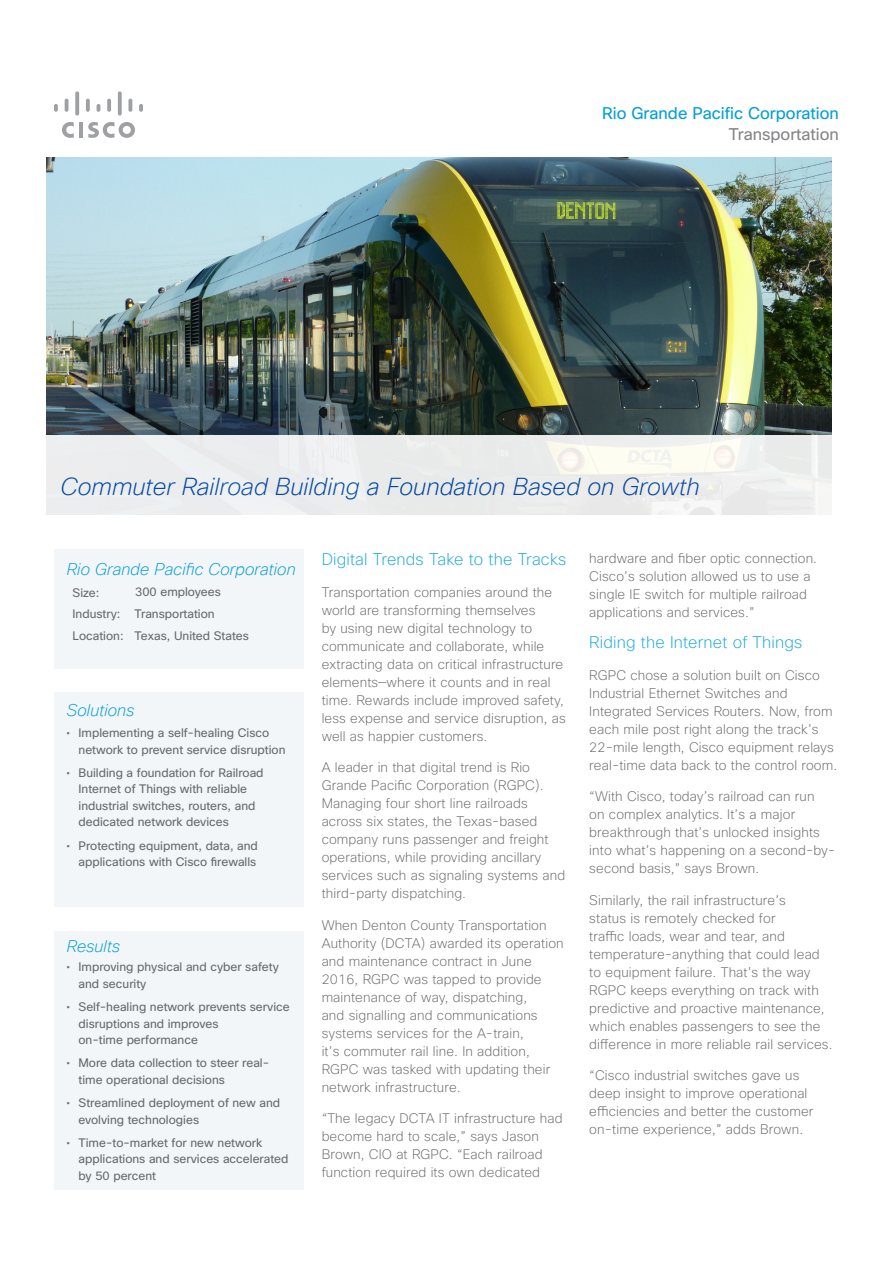
<style>
.page{position:relative;width:893px;height:1263px;background:#fff}
.page>*{position:absolute;margin:0;border:0;box-sizing:border-box;transform-origin:0 0}
.t1{font:italic 200 24px "Cisco Sans TT";color:#004baf}
.Body{font:200 16.5px "Cisco Sans";letter-spacing:.01em;color:#1da9dd}
.SubHead_01{font:italic 200 16.5px "Cisco Sans TT";color:#049fd9}
.t2{font:16.5px "Cisco Sans";color:#049fd9}
.t3{font:16.5px "Cisco Sans";color:#858688}
.Body-2{font:200 13.5px/18px "Cisco Sans";letter-spacing:.01em;color:#696a6b}
.Body_copy{font:12px/16.5px "Cisco Sans";color:#696a6b}
</style>
<div class="page">
<hr style="left:79px;top:122px;width:4px;height:16px;background:#9ea0a3">
<svg style="left:62px;top:122px;width:12px;height:16px"></svg>
<svg style="left:88px;top:122px;width:47px;height:16px"></svg>
<svg style="left:54px;top:104px;width:4px;height:8px"></svg>
<svg style="left:65px;top:99px;width:4px;height:13px"></svg>
<svg style="left:75px;top:91px;width:4px;height:25px"></svg>
<svg style="left:86px;top:99px;width:4px;height:13px"></svg>
<svg style="left:97px;top:104px;width:3px;height:8px"></svg>
<svg style="left:107px;top:99px;width:4px;height:13px"></svg>
<svg style="left:118px;top:91px;width:4px;height:25px"></svg>
<svg style="left:128px;top:99px;width:4px;height:13px"></svg>
<svg style="left:139px;top:104px;width:4px;height:8px"></svg>
<img style="left:47px;top:157px;width:785px;height:278px">
<svg style="left:47px;top:435px;width:785px;height:80px;fill:#ebedee"></svg>
<div style="left:54px;top:693px;width:250px;height:214px;background:#f3f6f9"></div>
<div style="left:54px;top:549px;width:250px;height:120px;background:#f3f6f9"></div>
<div style="left:54px;top:931px;width:250px;height:259px;background:#f3f6f9"></div>
<p class="t2" style="left:602px;top:103px;width:238px">Rio Grande Pacific Corporation</p>
<p class="t3" style="left:729px;top:124px;width:112px">Transportation</p>
<h1 class="t1" style="left:60px;top:472px;width:641px">Commuter Railroad Building a Foundation Based on Growth</h1>
<p class="SubHead_01" style="left:67px;top:559px;width:230px">Rio Grande Pacific Corporation</p>
<p class="Body_copy" style="left:73px;top:584px;width:29px">Size:</p>
<p class="Body_copy" style="left:73px;top:606px;width:49px">Industry:</p>
<p class="Body_copy" style="left:135px;top:606px;width:82px">Transportation</p>
<p class="Body_copy" style="left:73px;top:627px;width:53px">Location:</p>
<p class="Body_copy" style="left:135px;top:627px;width:116px">Texas, United States</p>
<p class="Body_copy" style="left:135px;top:584px;width:87px">300 employees</p>
<p class="SubHead_01" style="left:67px;top:700px;width:69px">Solutions</p>
<p class="Body_copy" style="left:79px;top:725px;width:209px;text-indent:-12px">• Implementing a self-healing Cisco network to prevent service disruption</p>
<p class="Body_copy" style="left:79px;top:764px;width:187px;text-indent:-12px">• Building a foundation for Railroad Internet of Things with reliable industrial switches, routers, and dedicated network devices</p>
<p class="Body_copy" style="left:67px;top:837px;width:193px;text-align:right">• Protecting equipment, data, and applications with Cisco firewalls</p>
<p class="SubHead_01" style="left:67px;top:936px;width:55px">Results</p>
<p class="Body_copy" style="left:79px;top:959px;width:202px;text-indent:-12px">• Improving physical and cyber safety and security</p>
<p class="Body_copy" style="left:79px;top:999px;width:213px;text-indent:-12px">• Self-healing network prevents service disruptions and improves<br>on-time performance</p>
<p class="Body_copy" style="left:79px;top:1055px;width:192px;text-indent:-12px">• More data collection to steer real&shy;time operational decisions</p>
<p class="Body_copy" style="left:79px;top:1095px;width:203px;text-indent:-12px">• Streamlined deployment of new and evolving technologies</p>
<p class="Body_copy" style="left:79px;top:1134px;width:212px;text-indent:-12px">• Time-to-market for new network applications and services accelerated by 50 percent</p>
<p class="Body" style="left:322px;top:549px;width:246px">Digital Trends Take to the Tracks</p>
<p class="Body-2" style="left:322px;top:583px;width:246px">Transportation companies around the world are transforming themselves<br>by using new digital technology to communicate and collaborate, while extracting data on critical infrastructure elements—where it counts and in real time. Rewards include improved safety, less expense and service disruption, as well as happier customers.</p>
<p class="Body-2" style="left:322px;top:758px;width:245px">A leader in that digital trend is Rio Grande Pacific Corporation (RGPC).<br>Managing four short line railroads across six states, the Texas-based company runs passenger and freight operations, while providing ancillary services such as signaling systems and third-party dispatching.</p>
<p class="Body-2" style="left:322px;top:916px;width:243px">When Denton County Transportation Authority (DCTA) awarded its operation and maintenance contract in June 2016, RGPC was tapped to provide maintenance of way, dispatching,<br>and signalling and communications systems services for the A-train,<br>it’s commuter rail line. In addition, RGPC was tasked with updating their network infrastructure.</p>
<p class="Body-2" style="left:322px;top:1109px;width:243px">“The legacy DCTA IT infrastructure had become hard to scale,” says Jason Brown, CIO at RGPC. “Each railroad function required its own dedicated</p>
<p class="Body-2" style="left:589px;top:549px;width:229px">hardware and fiber optic connection.<br>Cisco’s solution allowed us to use a single IE switch for multiple railroad applications and services.”</p>
<p class="Body" style="left:589px;top:632px;width:215px">Riding the Internet of Things</p>
<p class="Body-2" style="left:589px;top:666px;width:250px">RGPC chose a solution built on Cisco Industrial Ethernet Switches and Integrated Services Routers. Now, from each mile post right along the track’s 22-mile length, Cisco equipment relays real-time data back to the control room.</p>
<p class="Body-2" style="left:589px;top:787px;width:247px">“With Cisco, today’s railroad can run<br>on complex analytics. It’s a major breakthrough that’s unlocked insights into what’s happening on a second-by&shy;second basis,” says Brown.</p>
<p class="Body-2" style="left:589px;top:891px;width:245px">Similarly, the rail infrastructure’s<br>status is remotely checked for<br>traffic loads, wear and tear, and temperature-anything that could lead to equipment failure. That’s the way RGPC keeps everything on track with predictive and proactive maintenance, which enables passengers to see the difference in more reliable rail services.</p>
<p class="Body-2" style="left:589px;top:1066px;width:226px">“Cisco industrial switches gave us deep insight to improve operational efficiencies and better the customer on-time experience,” adds Brown.</p>
</div>
